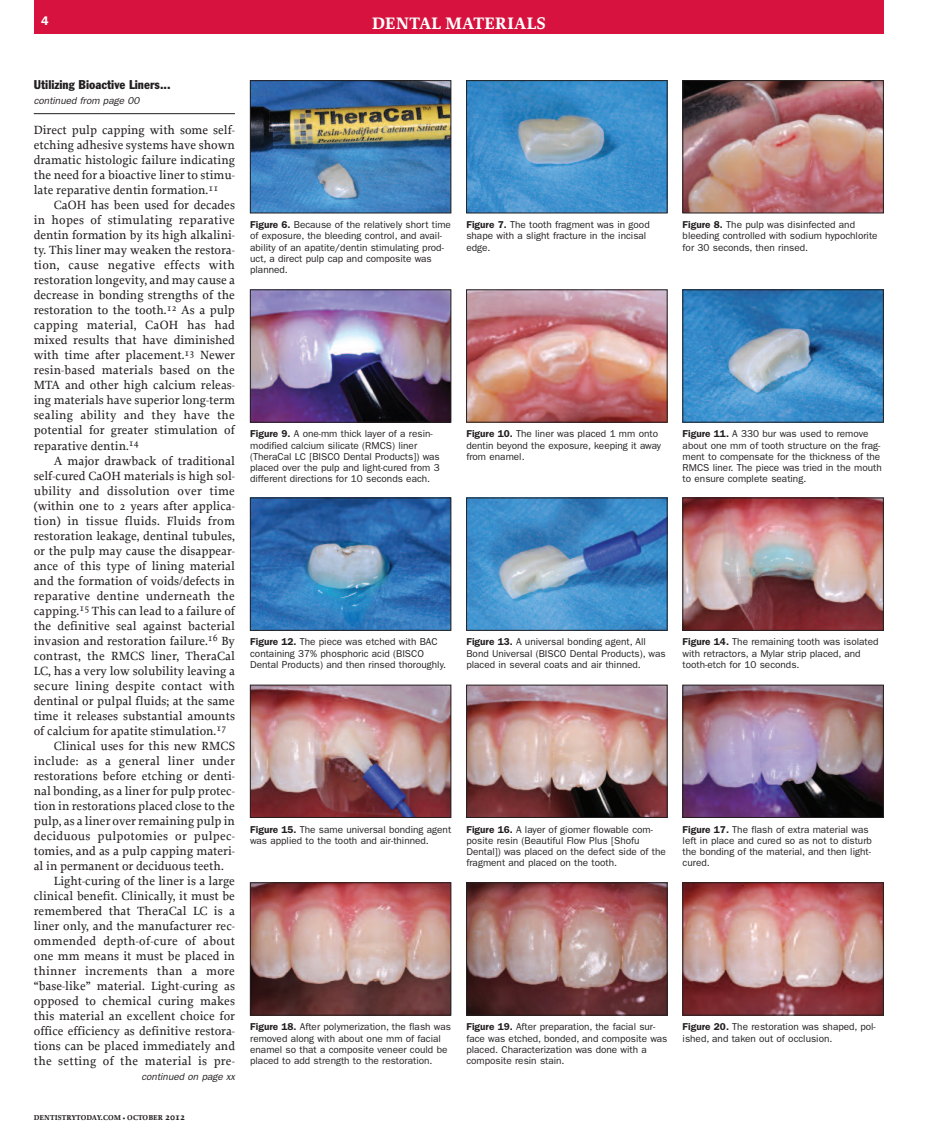
<style>
.page{position:relative;width:940px;height:1148px;background:#fff}
.page>*{position:absolute;margin:0;border:0;box-sizing:border-box;transform-origin:0 0}
.t1{font:700 17.5px "Proforma";color:#fff}
.t2{font:500 12.5px/15px "Proforma";color:#231f20;text-align:justify}
.t3{font:500 12.5px "Proforma";letter-spacing:.02em;color:#231f20}
.t4{font:condensed 12.5px "Franklin Gothic BT";color:#231f20}
.t5{font:600 12.5px "Franklin Gothic";color:#fff}
.t6{font:10px/11.2px "Franklin Gothic";color:#231f20}
.t7{font:italic 10px "Franklin Gothic";color:#231f20}
.t8{font:700 7.5px "Proforma";letter-spacing:.01em;color:#231f20}
.s1{font-size:10px}
.s2{font-weight:600}
</style>
<div class="page">
<div style="left:34px;top:0;width:849px;height:34px;background:#d7123e"></div>
<hr style="left:34px;top:113px;width:201px;height:1px;background:#231f20">
<img style="left:252px;top:82px;width:197px;height:129px">
<div style="left:250px;top:80px;width:201px;height:133px;border:1px solid #231f20"></div>
<img style="left:468px;top:82px;width:197px;height:129px">
<div style="left:466px;top:80px;width:201px;height:133px;border:1px solid #231f20"></div>
<img style="left:684px;top:82px;width:197px;height:129px">
<div style="left:682px;top:80px;width:201px;height:133px;border:1px solid #231f20"></div>
<img style="left:252px;top:291px;width:197px;height:129px">
<div style="left:250px;top:289px;width:201px;height:133px;border:1px solid #231f20"></div>
<img style="left:468px;top:291px;width:197px;height:129px">
<div style="left:466px;top:289px;width:201px;height:133px;border:1px solid #231f20"></div>
<img style="left:684px;top:291px;width:197px;height:129px">
<div style="left:682px;top:289px;width:201px;height:133px;border:1px solid #231f20"></div>
<img style="left:252px;top:499px;width:197px;height:129px">
<div style="left:250px;top:497px;width:201px;height:133px;border:1px solid #231f20"></div>
<img style="left:468px;top:499px;width:197px;height:129px">
<img style="left:684px;top:499px;width:197px;height:129px">
<div style="left:682px;top:497px;width:201px;height:133px;border:1px solid #231f20"></div>
<img style="left:252px;top:686px;width:197px;height:129px">
<div style="left:250px;top:684px;width:201px;height:133px;border:1px solid #231f20"></div>
<img style="left:468px;top:686px;width:197px;height:129px">
<div style="left:466px;top:684px;width:201px;height:133px;border:1px solid #231f20"></div>
<img style="left:684px;top:686px;width:197px;height:129px">
<div style="left:682px;top:684px;width:201px;height:133px;border:1px solid #231f20"></div>
<img style="left:252px;top:884px;width:197px;height:129px">
<div style="left:250px;top:882px;width:201px;height:133px;border:1px solid #231f20"></div>
<img style="left:468px;top:884px;width:197px;height:129px">
<div style="left:466px;top:882px;width:201px;height:133px;border:1px solid #231f20"></div>
<img style="left:684px;top:884px;width:197px;height:129px">
<div style="left:682px;top:882px;width:201px;height:133px;border:1px solid #231f20"></div>
<p class="t5" style="left:41px;top:17px;width:9px">4</p>
<h1 class="t1" style="left:371px;top:13px;width:176px">DENTAL MATERIALS</h1>
<p class="t4" style="left:34px;top:80px;width:138px">Utilizing Bioactive Liners...</p>
<p class="t7" style="left:34px;top:97px;width:107px">continued from page 00</p>
<p class="t2" style="left:34px;top:122px;width:203px">Direct pulp capping with some self&shy;etching adhesive systems have shown dramatic histologic failure indicating the need for a bioactive liner to stimu&shy;late reparative dentin formation.<sup>11</sup></p>
<p class="t2" style="left:34px;top:197px;width:203px;text-indent:20px">CaOH has been used for decades in hopes of stimulating reparative dentin formation by its high alkalini&shy;ty. This liner may weaken the restora&shy;tion, cause negative effects with restoration longevity, and may cause a decrease in bonding strengths of the restoration to the tooth.<sup>12</sup> As a pulp capping material, CaOH has had mixed results that have diminished with time after placement.<sup>13</sup> Newer resin-based materials based on the MTA and other high calcium releas&shy;ing materials have superior long-term sealing ability and they have the potential for greater stimulation of reparative dentin.<sup>14</sup></p>
<p class="t2" style="left:54px;top:452px;width:183px">A major drawback of traditional</p>
<p class="t2" style="left:34px;top:467px;width:203px">self-cured CaOH materials is high sol-</p>
<p class="t3" style="left:34px;top:483px;width:203px">ubility and dissolution over time</p>
<p class="t2" style="left:34px;top:497px;width:203px">(within one to 2 years after applica-</p>
<p class="t3" style="left:34px;top:513px;width:203px">tion) in tissue fluids. Fluids from</p>
<p class="t2" style="left:34px;top:527px;width:203px">restoration leakage, dentinal tubules,</p>
<p class="t2" style="left:34px;top:542px;width:203px">or the pulp may cause the disappear-</p>
<p class="t2" style="left:34px;top:557px;width:203px">ance of this type of lining material</p>
<p class="t2" style="left:34px;top:572px;width:203px">and the formation of voids/defects in</p>
<p class="t3" style="left:34px;top:588px;width:203px">reparative dentine underneath the</p>
<p class="t2" style="left:34px;top:602px;width:203px">capping.<sup>15</sup> This can lead to a failure of</p>
<p class="t2" style="left:34px;top:617px;width:203px">the definitive seal against bacterial</p>
<p class="t2" style="left:34px;top:632px;width:203px">invasion and restoration failure.<sup>16</sup> By</p>
<p class="t2" style="left:34px;top:647px;width:203px">contrast, the RMCS liner, TheraCal</p>
<p class="t2" style="left:34px;top:662px;width:203px">LC, has a very low solubility leaving a</p>
<p class="t3" style="left:34px;top:678px;width:203px">secure lining despite contact with</p>
<p class="t2" style="left:34px;top:692px;width:203px">dentinal or pulpal fluids; at the same</p>
<p class="t2" style="left:34px;top:707px;width:203px">time it releases substantial amounts</p>
<p class="t2" style="left:34px;top:722px;width:194px">of calcium for apatite stimulation.<sup>17</sup></p>
<p class="t2" style="left:54px;top:737px;width:183px">Clinical uses for this new RMCS</p>
<p class="t3" style="left:34px;top:753px;width:203px">include: as a general liner under</p>
<p class="t2" style="left:34px;top:767px;width:203px">restorations before etching or denti-</p>
<p class="t2" style="left:34px;top:782px;width:203px">nal bonding, as a liner for pulp protec-</p>
<p class="t2" style="left:34px;top:797px;width:203px">tion in restorations placed close to the</p>
<p class="t2" style="left:34px;top:812px;width:203px">pulp, as a liner over remaining pulp in</p>
<p class="t3" style="left:34px;top:828px;width:203px">deciduous pulpotomies or pulpec-</p>
<p class="t2" style="left:34px;top:842px;width:203px">tomies, and as a pulp capping materi-</p>
<p class="t2" style="left:34px;top:857px;width:191px">al in permanent or deciduous teeth.</p>
<p class="t2" style="left:54px;top:872px;width:183px">Light-curing of the liner is a large</p>
<p class="t2" style="left:34px;top:887px;width:203px">clinical benefit. Clinically, it must be</p>
<p class="t2" style="left:34px;top:902px;width:203px">remembered that TheraCal LC is a</p>
<p class="t2" style="left:34px;top:917px;width:203px">liner only, and the manufacturer rec-</p>
<p class="t3" style="left:34px;top:933px;width:203px">ommended depth-of-cure of about</p>
<p class="t2" style="left:34px;top:947px;width:203px">one mm means it must be placed in</p>
<p class="t3" style="left:34px;top:963px;width:203px">thinner increments than a more</p>
<p class="t2" style="left:34px;top:977px;width:203px">“base-like” material. Light-curing as</p>
<p class="t2" style="left:34px;top:992px;width:203px">opposed to chemical curing makes</p>
<p class="t2" style="left:34px;top:1007px;width:203px">this material an excellent choice for</p>
<p class="t2" style="left:34px;top:1022px;width:203px">office efficiency as definitive restora-</p>
<p class="t2" style="left:34px;top:1037px;width:203px">tions can be placed immediately and</p>
<p class="t3" style="left:34px;top:1053px;width:203px">the setting of the material is pre-</p>
<p class="t7" style="left:141px;top:1072px;width:95px">continued on page xx</p>
<p class="t8" style="left:34px;top:1113px;width:153px">DENTISTRYTODAY.COM • OCTOBER <span class="s1">2012</span></p>
<p class="t6" style="left:250px;top:220px;width:202px"><span class="s2">Figure 6.</span> Because of the relatively short time of exposure, the bleeding control, and avail&shy;ability of an apatite/dentin stimulating prod&shy;uct, a direct pulp cap and composite was planned.</p>
<p class="t6" style="left:466px;top:220px;width:185px"><span class="s2">Figure 7.</span> The tooth fragment was in good shape with a slight fracture in the incisal edge.</p>
<p class="t6" style="left:682px;top:220px;width:196px"><span class="s2">Figure 8.</span> The pulp was disinfected and bleeding controlled with sodium hypochlorite for 30 seconds, then rinsed.</p>
<p class="t6" style="left:250px;top:429px;width:191px"><span class="s2">Figure 9.</span> A one-mm thick layer of a resin&shy;modified calcium silicate (RMCS) liner (TheraCal LC [BISCO Dental Products]) was placed over the pulp and light-cured from 3 different directions for 10 seconds each.</p>
<p class="t6" style="left:466px;top:429px;width:196px"><span class="s2">Figure 10.</span> The liner was placed 1 mm onto dentin beyond the exposure, keeping it away from enamel.</p>
<p class="t6" style="left:682px;top:429px;width:201px"><span class="s2">Figure 11.</span> A 330 bur was used to remove about one mm of tooth structure on the frag&shy;ment to compensate for the thickness of the RMCS liner. The piece was tried in the mouth to ensure complete seating.</p>
<p class="t6" style="left:250px;top:637px;width:197px"><span class="s2">Figure 12.</span> The piece was etched with BAC containing 37% phosphoric acid (BISCO<br>Dental Products) and then rinsed thoroughly.</p>
<p class="t6" style="left:466px;top:637px;width:201px"><span class="s2">Figure 13.</span> A universal bonding agent, All<br>Bond Universal (BISCO Dental Products), was placed in several coats and air thinned.</p>
<p class="t6" style="left:682px;top:637px;width:197px"><span class="s2">Figure 14.</span> The remaining tooth was isolated with retractors, a Mylar strip placed, and tooth-etch for 10 seconds.</p>
<p class="t6" style="left:250px;top:824px;width:202px"><span class="s2">Figure 15.</span> The same universal bonding agent was applied to the tooth and air-thinned.</p>
<p class="t6" style="left:466px;top:824px;width:201px"><span class="s2">Figure 16.</span> A layer of giomer flowable com&shy;posite resin (Beautiful Flow Plus [Shofu Dental]) was placed on the defect side of the fragment and placed on the tooth.</p>
<p class="t6" style="left:682px;top:824px;width:191px"><span class="s2">Figure 17.</span> The flash of extra material was left in place and cured so as not to disturb the bonding of the material, and then light&shy;cured.</p>
<p class="t6" style="left:250px;top:1022px;width:202px"><span class="s2">Figure 18.</span> After polymerization, the flash was removed along with about one mm of facial enamel so that a composite veneer could be placed to add strength to the restoration.</p>
<p class="t6" style="left:466px;top:1022px;width:202px"><span class="s2">Figure 19.</span> After preparation, the facial sur&shy;face was etched, bonded, and composite was placed. Characterization was done with a composite resin stain.</p>
<p class="t6" style="left:682px;top:1022px;width:195px"><span class="s2">Figure 20.</span> The restoration was shaped, pol&shy;ished, and taken out of occlusion.</p>
</div>
